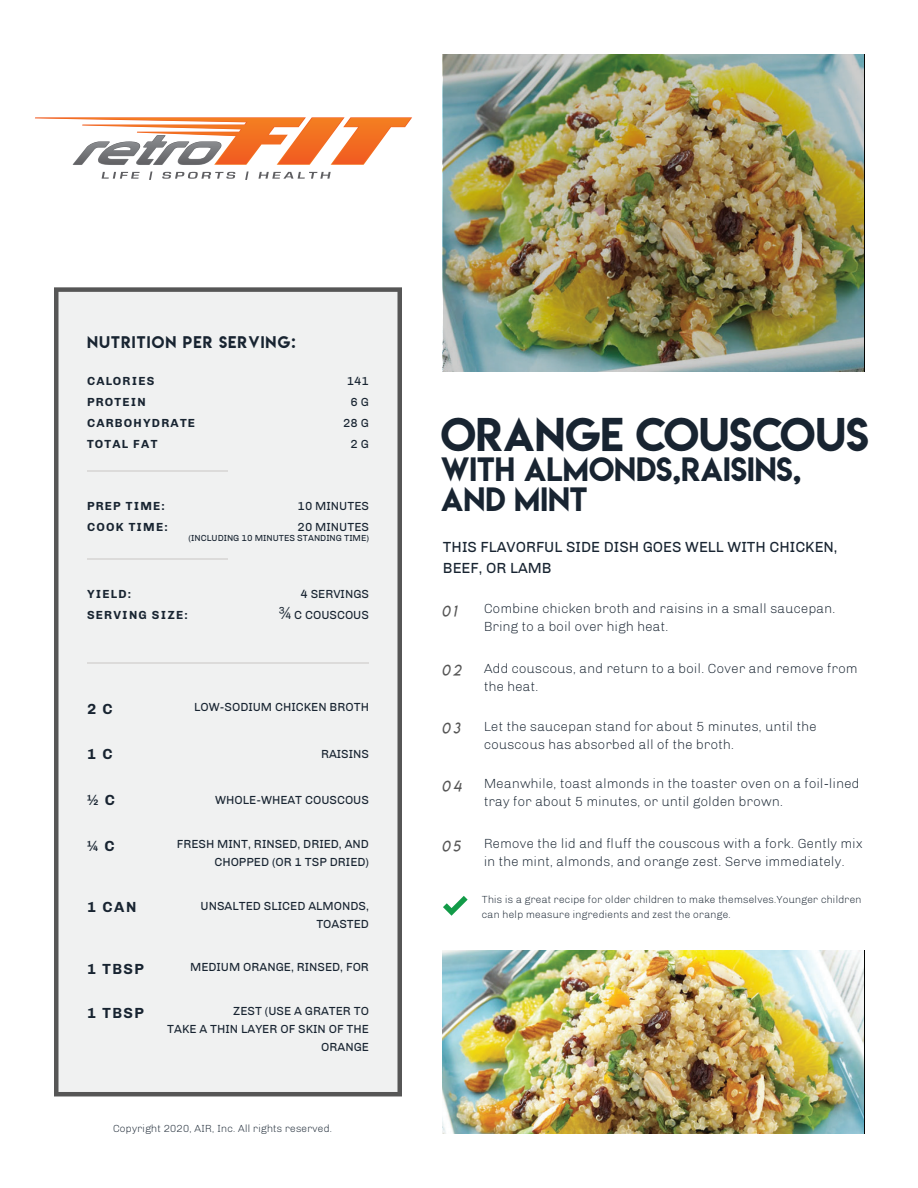
<style>
.page{position:relative;width:918px;height:1188px;background:#fff}
.page>*{position:absolute;margin:0;border:0;box-sizing:border-box;transform-origin:0 0}
.t1{font:42px "Lemon Milk";color:#182431}
.t2{font:30px/30px "Lemon Milk";color:#182431}
.t3{font:15px/21px "Chivo";color:#182431}
.t4{font:700 15px "Chivo";letter-spacing:.1em;color:#182431}
.t5{font:15px "Lemon Milk";letter-spacing:.075em;color:#182431}
.t6{font:15px "Lemon Milklightitalic";letter-spacing:.2em;color:#565656}
.t7{font:300 13.5px/18px "Chivo";color:#182431}
.t8{font:12px/21px "Chivo";color:#182431;text-align:right}
.t9{font:700 12px/21px "Chivo";letter-spacing:.1em;color:#182431}
.t10{font:300 10.5px/15px "Chivo";color:#182431}
.t11{font:9px "Chivo";color:#182431}
.s1{font-size:18px}
</style>
<div class="page">
<div style="left:54px;top:287px;width:348px;height:809px;background:#f0f1f1"></div>
<hr style="left:87px;top:470px;width:141px;height:1px;background:#dcdbda">
<hr style="left:87px;top:662px;width:282px;height:2px;background:#dcdbda">
<hr style="left:87px;top:558px;width:141px;height:2px;background:#dcdbda">
<svg style="left:443px;top:896px;width:25px;height:20px"></svg>
<img style="left:443px;top:54px;width:421px;height:317px">
<img style="left:443px;top:950px;width:421px;height:184px">
<svg style="left:102px;top:172px;width:38px;height:7px"></svg>
<svg style="left:149px;top:172px;width:3px;height:8px"></svg>
<svg style="left:162px;top:172px;width:73px;height:7px"></svg>
<svg style="left:245px;top:172px;width:4px;height:8px"></svg>
<svg style="left:259px;top:172px;width:72px;height:7px"></svg>
<svg style="left:35px;top:117px;width:377px;height:48px"></svg>
<p class="t5" style="left:87px;top:331px;width:210px">NUTRITION PER SERVING:</p>
<p class="t9" style="left:87px;top:371px;width:110px">CALORIES<br>PROTEIN<br>CARBOHYDRATE<br>TOTAL FAT</p>
<p class="t8" style="left:343px;top:371px;width:27px">141<br>6 G<br>28 G<br>2 G</p>
<p class="t9" style="left:87px;top:495px;width:82px">PREP TIME:<br>COOK TIME:</p>
<p class="t8" style="left:298px;top:495px;width:73px;text-align:left">10 MINUTES<br>20 MINUTES</p>
<p class="t11" style="left:189px;top:533px;width:182px">(INCLUDING 10 MINUTES STANDING TIME)</p>
<p class="t9" style="left:87px;top:583px;width:102px">YIELD:<br>SERVING SIZE:</p>
<p class="t8" style="left:279px;top:583px;width:92px">4 SERVINGS<br><span class="s1">¾</span> C COUSCOUS</p>
<p class="t4" style="left:87px;top:700px;width:27px">2 C</p>
<p class="t8" style="left:194px;top:696px;width:176px">LOW-SODIUM CHICKEN BROTH</p>
<p class="t4" style="left:87px;top:745px;width:27px">1 C</p>
<p class="t8" style="left:321px;top:744px;width:49px">RAISINS</p>
<p class="t4" style="left:87px;top:791px;width:30px">½ C</p>
<p class="t8" style="left:215px;top:789px;width:155px">WHOLE-WHEAT COUSCOUS</p>
<p class="t8" style="left:177px;top:835px;width:194px;line-height:18px">FRESH MINT, RINSED, DRIED, AND<br>CHOPPED (OR 1 TSP DRIED)</p>
<p class="t4" style="left:87px;top:837px;width:29px">¼ C</p>
<p class="t4" style="left:87px;top:898px;width:51px">1 CAN</p>
<p class="t8" style="left:201px;top:897px;width:170px;line-height:18px">UNSALTED SLICED ALMONDS,<br>TOASTED</p>
<p class="t4" style="left:87px;top:960px;width:58px">1 TBSP</p>
<p class="t8" style="left:190px;top:957px;width:180px">MEDIUM ORANGE, RINSED, FOR</p>
<p class="t8" style="left:167px;top:1002px;width:203px;line-height:18px">ZEST (USE A GRATER TO<br>TAKE A THIN LAYER OF SKIN OF THE<br>ORANGE</p>
<p class="t4" style="left:87px;top:1004px;width:58px">1 TBSP</p>
<p class="t10" style="left:113px;top:1121px;width:221px">Copyright 2020, AIR, Inc. All rights reserved.</p>
<h1 class="t1" style="left:441px;top:405px;width:430px">ORANGE COUSCOUS</h1>
<h2 class="t2" style="left:441px;top:454px;width:362px">WITH ALMONDS,RAISINS,<br>AND MINT</h2>
<p class="t3" style="left:443px;top:537px;width:396px">THIS FLAVORFUL SIDE DISH GOES WELL WITH CHICKEN,<br>BEEF, OR LAMB</p>
<p class="t6" style="left:441px;top:602px;width:16px">01</p>
<p class="t7" style="left:484px;top:600px;width:353px">Combine chicken broth and raisins in a small saucepan.<br>Bring to a boil over high heat.</p>
<p class="t6" style="left:442px;top:661px;width:21px">02</p>
<p class="t7" style="left:484px;top:659px;width:375px">Add couscous, and return to a boil. Cover and remove from the heat.</p>
<p class="t6" style="left:442px;top:719px;width:20px">03</p>
<p class="t7" style="left:484px;top:717px;width:335px">Let the saucepan stand for about 5 minutes, until the couscous has absorbed all of the broth.</p>
<p class="t6" style="left:442px;top:777px;width:21px">04</p>
<p class="t7" style="left:484px;top:775px;width:377px">Meanwhile, toast almonds in the toaster oven on a foil-lined tray for about 5 minutes, or until golden brown.</p>
<p class="t6" style="left:442px;top:837px;width:20px">05</p>
<p class="t7" style="left:484px;top:834px;width:381px">Remove the lid and fluff the couscous with a fork. Gently mix in the mint, almonds, and orange zest. Serve immediately.</p>
<p class="t10" style="left:482px;top:892px;width:381px">This is a great recipe for older children to make themselves.Younger children can help measure ingredients and zest the orange.</p>
</div>
